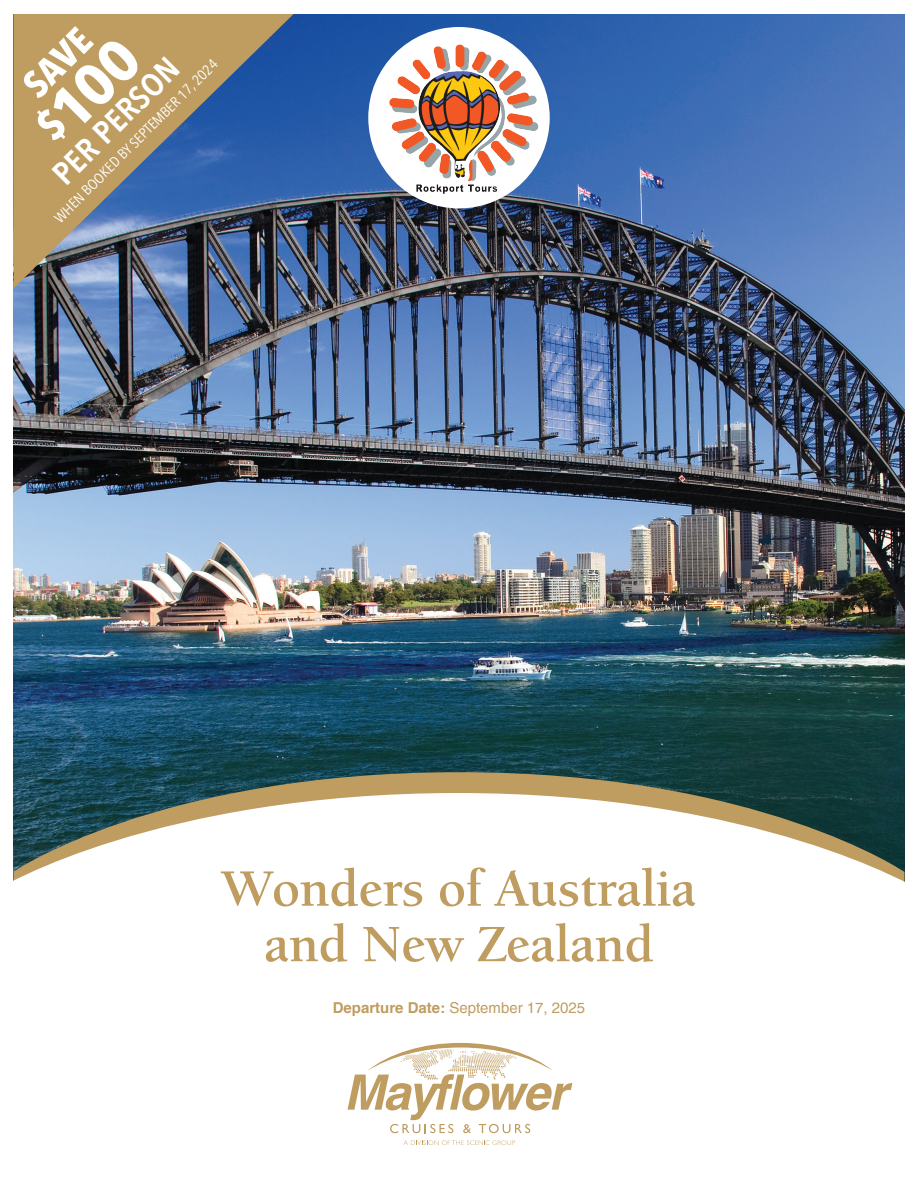
<style>
.page{position:relative;width:918px;height:1188px;background:#fff}
.page>*{position:absolute;margin:0;border:0;box-sizing:border-box;transform-origin:0 0}
.t1{font:700 58.65px "Avenir Next Condensed";color:#fff;scale:1.09 1}
.t2{font:700 54px/55.5px "Berkeley Oldstyle IT Cby BT";color:#bf9c5f;text-align:center}
.t3{font:700 37.05px "Avenir Next Condensed";color:#fff;scale:1.09 1}
.t4{font:600 32.25px "Avenir Next Condensed";color:#fff;scale:1.09 1}
.t5{font:15px "Helvetica";color:#bf9c5f}
.t6{font:14.4px "Avenir Next Condensed";color:#fff;scale:1.09 1}
.s1{font-size:43.2px}
.s2{font-weight:700}
</style>
<div class="page">
<img style="left:14px;top:14px;width:890px;height:758px">
<svg style="left:14px;top:14px;width:280px;height:274px;background:#7e7e79"></svg>
<svg style="left:14px;top:772px;width:890px;height:21px;background:#4e6050"></svg>
<svg style="left:13px;top:793px;width:892px;height:352px"></svg>
<svg style="left:348px;top:1043px;width:224px;height:90px"></svg>
<svg style="left:404px;top:1140px;width:111px;height:5px"></svg>
<div style="left:368px;top:27px;width:182px;height:181px;background:#fff;border-radius:50%"></div>
<img style="left:381px;top:36px;width:167px;height:159px">
<p class="t3" style="left:13px;top:75px;width:75px;rotate:-45deg">SAVE</p>
<p class="t1" style="left:19px;top:110px;width:113px;rotate:-45deg"><span class="s1">$</span>100</p>
<p class="t4" style="left:38px;top:159px;width:153px;rotate:-45deg">PER PERSON</p>
<p class="t6" style="left:48px;top:211px;width:207px;rotate:-45deg">WHEN BOOKED BY SEPTEMBER 17, 2024</p>
<p class="t2" style="left:222px;top:860px;width:476px">Wonders of Australia and New Zealand</p>
<p class="t5" style="left:333px;top:999px;width:254px"><span class="s2">Departure Date:</span> September 17, 2025</p>
</div>
